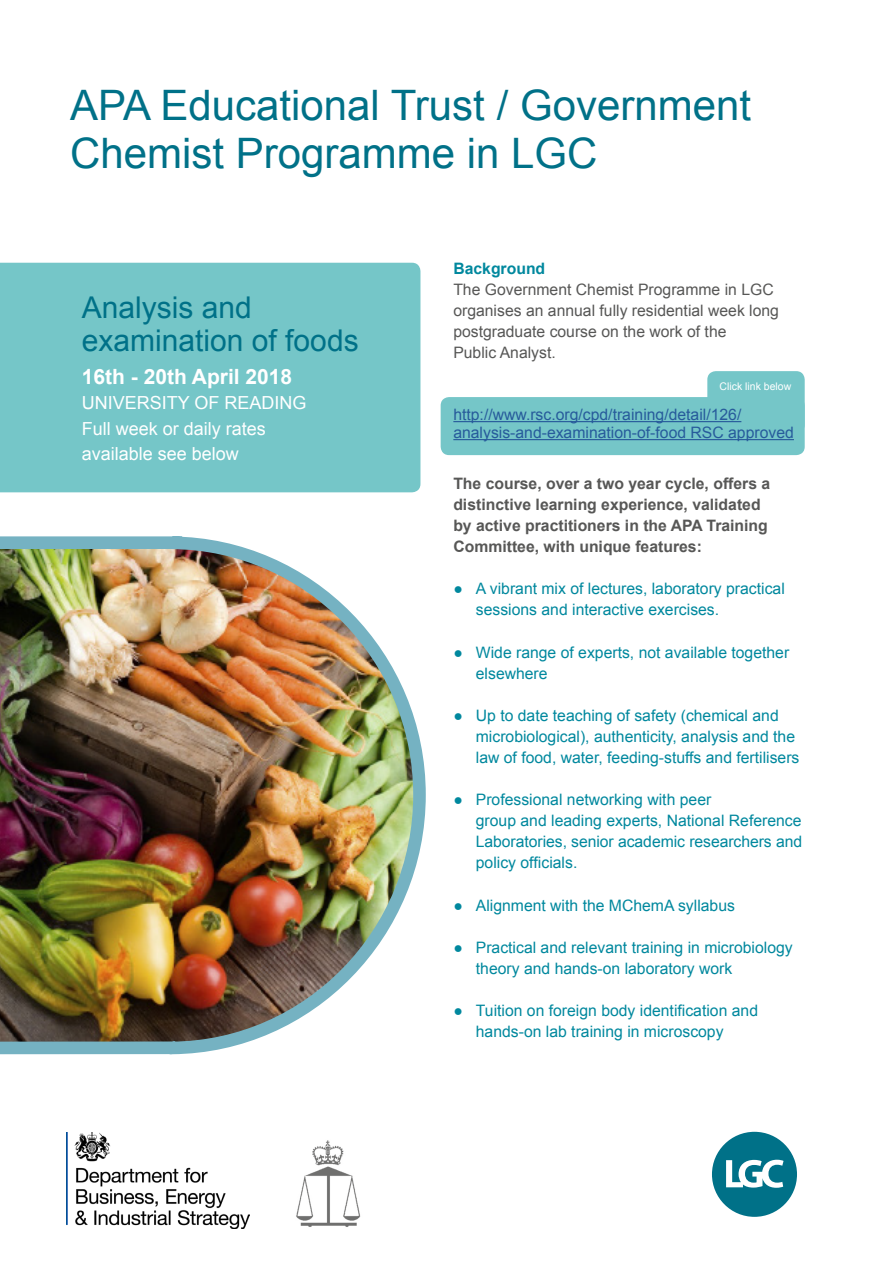
<style>
.page{position:relative;width:893px;height:1263px;background:#fff}
.page>*{position:absolute;margin:0;border:0;box-sizing:border-box;transform-origin:0 0}
.t1{font:42px/48px "Arial";color:#007188}
.t2{font:30px/33px "Arial";color:#007188}
.t3{font:700 21px "Arial";color:#fff}
.t4{font:18px/25.5px "Arial";color:#fff}
.t5{font:15.75px/21px "Arial";color:#00889e}
.t6{font:700 15.75px/21px "Arial";color:#575756}
.t7{font:15.75px/21px "Arial";color:#575756}
.t8{font:15.75px/18px "Arial";color:#275b9b}
.t9{font:700 15.75px "Arial";color:#00889e}
.t10{font:10.5px "Arial";color:#fff}
</style>
<div class="page">
<div style="left:707px;top:371px;width:98px;height:62px;background:#75c6c8;border-radius:9px"></div>
<div style="left:441px;top:397px;width:364px;height:58px;background:#75c6c8;border-radius:9px"></div>
<div style="left:0;top:263px;width:420px;height:229px;background:#75c6c8"></div>
<img style="left:0;top:536px;width:426px;height:519px">
<svg style="left:712px;top:1132px;width:85px;height:85px"></svg>
<hr style="left:453px;top:421px;width:288px;height:1px;background:#275b9b">
<hr style="left:453px;top:439px;width:341px;height:1px;background:#275b9b">
<img style="left:296px;top:1140px;width:65px;height:87px">
<img style="left:67px;top:1132px;width:182px;height:97px">
<h1 class="t1" style="left:70px;top:82px;width:682px">APA Educational Trust / Government<br>Chemist Programme in LGC</h1>
<h2 class="t2" style="left:82px;top:291px;width:278px">Analysis and examination of foods</h2>
<h3 class="t3" style="left:82px;top:362px;width:212px">16th - 20th April 2018</h3>
<p class="t4" style="left:82px;top:390px;width:226px">UNIVERSITY OF READING<br>Full week or daily rates available see below</p>
<p class="t9" style="left:453px;top:258px;width:93px">Background</p>
<p class="t7" style="left:453px;top:279px;width:327px">The Government Chemist Programme in LGC organises an annual fully residential week long postgraduate course on the work of the<br>Public Analyst.</p>
<p class="t10" style="left:719px;top:379px;width:73px">Click link below</p>
<p class="t8" style="left:453px;top:406px;width:342px">http://www.rsc.org/cpd/training/detail/126/ analysis-and-examination-of-food RSC approved</p>
<p class="t6" style="left:453px;top:474px;width:318px">The course, over a two year cycle, offers a distinctive learning experience, validated by active practitioners in the APA Training Committee, with unique features:</p>
<p class="t5" style="left:476px;top:579px;width:310px;text-indent:-23px">● A vibrant mix of lectures, laboratory practical sessions and interactive exercises.</p>
<p class="t5" style="left:476px;top:642px;width:315px;text-indent:-23px">● Wide range of experts, not available together elsewhere</p>
<p class="t5" style="left:476px;top:705px;width:325px;text-indent:-23px">● Up to date teaching of safety (chemical and microbiological), authenticity, analysis and the law of food, water, feeding-stuffs and fertilisers</p>
<p class="t5" style="left:476px;top:789px;width:328px;text-indent:-23px">● Professional networking with peer<br>group and leading experts, National Reference Laboratories, senior academic researchers and policy officials.</p>
<p class="t5" style="left:453px;top:895px;width:283px">● Alignment with the MChemA syllabus</p>
<p class="t5" style="left:476px;top:937px;width:318px;text-indent:-23px">● Practical and relevant training in microbiology theory and hands-on laboratory work</p>
<p class="t5" style="left:476px;top:1000px;width:284px;text-indent:-23px">● Tuition on foreign body identification and hands-on lab training in microscopy</p>
</div>
